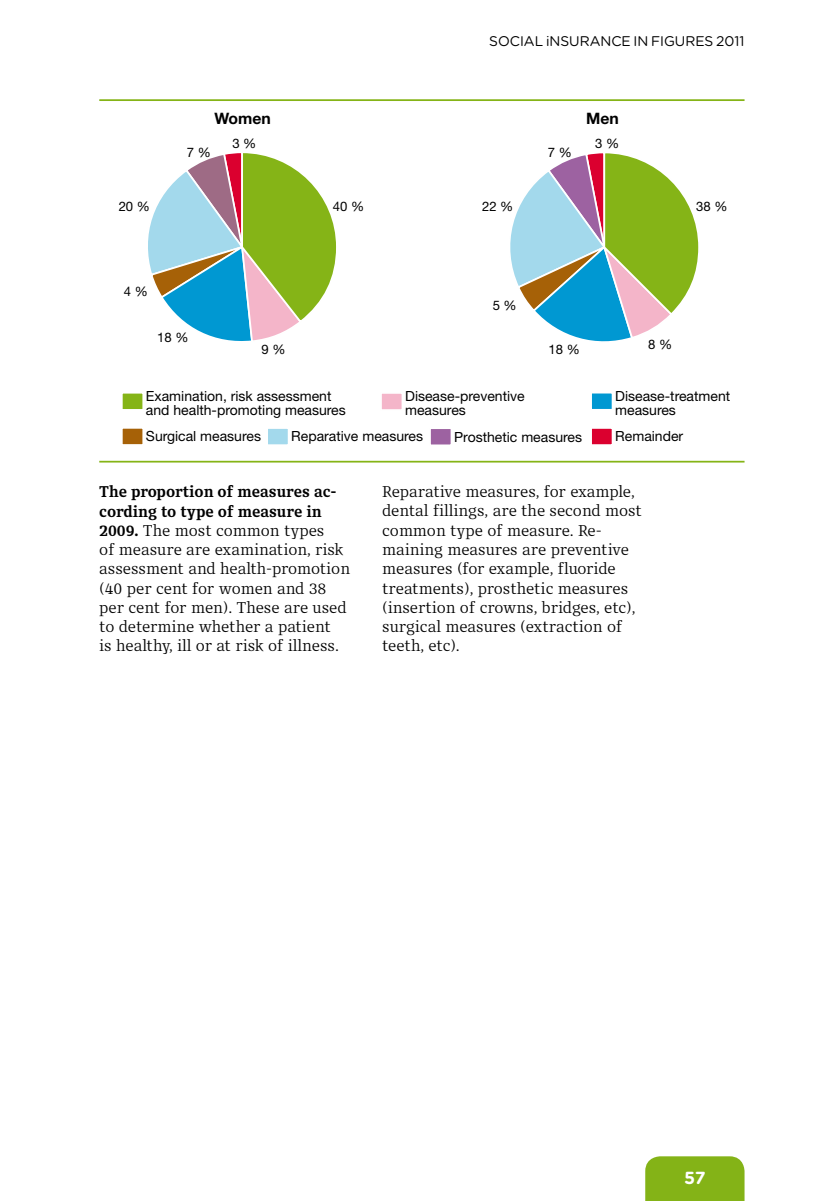
<style>
.page{position:relative;width:819px;height:1201px;background:#fff}
.page>*{position:absolute;margin:0;border:0;box-sizing:border-box;transform-origin:0 0}
.t1{font:700 17.5px "Gotham Rounded FK";color:#fff}
.t2{font:15.75px/19.2px "New Libris Serif";color:#000}
.t3{font:700 15.75px "Helvetica Neue LT Std";color:#000}
.t4{font:14px/14px "Helvetica Neue LT Std";color:#000}
.t5{font:14px "Gotham Rounded FK";color:#000}
.t6{font:13.12px "Helvetica Neue LT Std";color:#000}
.s1{font-weight:700}
</style>
<div class="page">
<div style="left:645px;top:1156px;width:99px;height:44px;background:#84b317"></div>
<hr style="left:99px;top:461px;width:645px;height:1px;background:#85b417">
<hr style="left:99px;top:99px;width:645px;height:2px;background:#85b417">
<div style="left:590px;top:427px;width:23px;height:19px;background:#db002f;border:2px solid #fff"></div>
<div style="left:429px;top:427px;width:23px;height:19px;background:#9d62a1;border:2px solid #fff"></div>
<div style="left:266px;top:427px;width:23px;height:19px;background:#a3d9ec;border:2px solid #fff"></div>
<div style="left:121px;top:427px;width:23px;height:19px;background:#a66107;border:2px solid #fff"></div>
<div style="left:590px;top:392px;width:23px;height:19px;background:#0098d2;border:2px solid #fff"></div>
<div style="left:380px;top:392px;width:23px;height:19px;background:#f4b5c9;border:2px solid #fff"></div>
<div style="left:121px;top:392px;width:23px;height:19px;background:#85b417;border:2px solid #fff"></div>
<svg style="left:148px;top:153px;width:188px;height:188px"></svg>
<svg style="left:510px;top:153px;width:189px;height:189px"></svg>
<p class="t5" style="left:489px;top:31px;width:257px">SOCIAL iNSURANCE IN FIGURES 2011</p>
<p class="t3" style="left:214px;top:108px;width:58px">Women</p>
<p class="t3" style="left:586px;top:108px;width:34px">Men</p>
<p class="t6" style="left:187px;top:145px;width:26px">7 %</p>
<p class="t6" style="left:232px;top:135px;width:26px">3 %</p>
<p class="t6" style="left:548px;top:145px;width:26px">7 %</p>
<p class="t6" style="left:595px;top:135px;width:26px">3 %</p>
<p class="t6" style="left:119px;top:198px;width:33px">20 %</p>
<p class="t6" style="left:333px;top:198px;width:33px">40 %</p>
<p class="t6" style="left:482px;top:198px;width:33px">22 %</p>
<p class="t6" style="left:696px;top:198px;width:33px">38 %</p>
<p class="t6" style="left:124px;top:283px;width:26px">4 %</p>
<p class="t6" style="left:492px;top:297px;width:26px">5 %</p>
<p class="t6" style="left:157px;top:329px;width:33px">18 %</p>
<p class="t6" style="left:261px;top:342px;width:26px">9 %</p>
<p class="t6" style="left:548px;top:342px;width:33px">18 %</p>
<p class="t6" style="left:648px;top:336px;width:26px">8 %</p>
<p class="t4" style="left:146px;top:388px;width:201px">Examination, risk assessment and health-promoting measures</p>
<p class="t4" style="left:405px;top:388px;width:121px">Disease-preventive measures</p>
<p class="t4" style="left:615px;top:388px;width:116px">Disease-treatment measures</p>
<p class="t4" style="left:146px;top:429px;width:116px">Surgical measures</p>
<p class="t4" style="left:291px;top:429px;width:133px">Reparative measures</p>
<p class="t4" style="left:454px;top:429px;width:129px">Prosthetic measures</p>
<p class="t4" style="left:615px;top:429px;width:69px">Remainder</p>
<p class="t2" style="left:99px;top:482px;width:252px"><span class="s1">The proportion of measures ac&shy;cording to type of measure in<br>2009.</span> The most common types<br>of measure are examination, risk assessment and health-promotion (40 per cent for women and 38 per cent for men). These are used to determine whether a patient<br>is healthy, ill or at risk of illness.</p>
<p class="t2" style="left:382px;top:482px;width:261px">Reparative measures, for example, dental fillings, are the second most common type of measure. Re&shy;maining measures are preventive measures (for example, fluoride treatments), prosthetic measures (insertion of crowns, bridges, etc), surgical measures (extraction of teeth, etc).</p>
<p class="t1" style="left:684px;top:1164px;width:23px">57</p>
</div>
